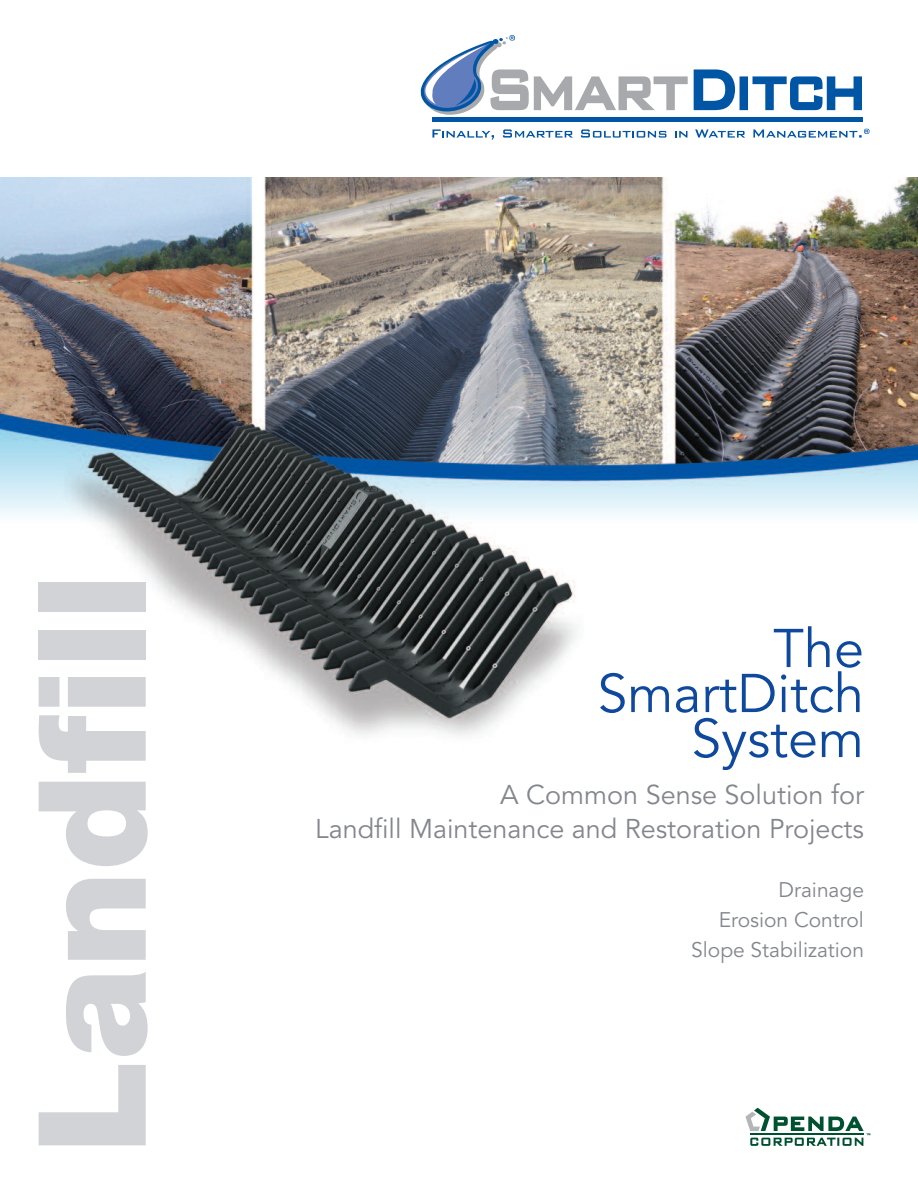
<style>
.page{position:relative;width:918px;height:1188px;background:#fff}
.page>*{position:absolute;margin:0;border:0;box-sizing:border-box;transform-origin:0 0}
.t1{font:900 150px "Helvetica Neue";color:#d1d3d6}
.t2{font:54px/45px "Avenir";color:#0f499d;text-align:right}
.t3{font:27px/33.9px "Avenir";color:#83868c;text-align:right}
.t4{font:21px/30px "Avenir";color:#83868c;text-align:right}
</style>
<div class="page">
<img style="left:0;top:177px;width:918px;height:558px">
<svg style="left:694px;top:69px;width:168px;height:41px"></svg>
<svg style="left:432px;top:129px;width:62px;height:11px"></svg>
<svg style="left:503px;top:129px;width:70px;height:9px"></svg>
<svg style="left:581px;top:129px;width:85px;height:9px"></svg>
<svg style="left:675px;top:131px;width:12px;height:7px"></svg>
<svg style="left:695px;top:129px;width:50px;height:9px"></svg>
<hr style="left:432px;top:118px;width:431px;height:4px;background:#0155a5">
<svg style="left:421px;top:35px;width:267px;height:80px"></svg>
<svg style="left:753px;top:129px;width:116px;height:9px"></svg>
<svg style="left:746px;top:1108px;width:124px;height:38px"></svg>
<h1 class="t1" style="left:39px;top:1154px;width:582px;rotate:-90deg">Landfill</h1>
<h2 class="t2" style="left:597px;top:630px;width:268px">The<br>SmartDitch<br>System</h2>
<p class="t3" style="left:315px;top:780px;width:550px">A Common Sense Solution for<br>Landfill Maintenance and Restoration Projects</p>
<p class="t4" style="left:691px;top:877px;width:174px">Drainage<br>Erosion Control<br>Slope Stabilization</p>
</div>
